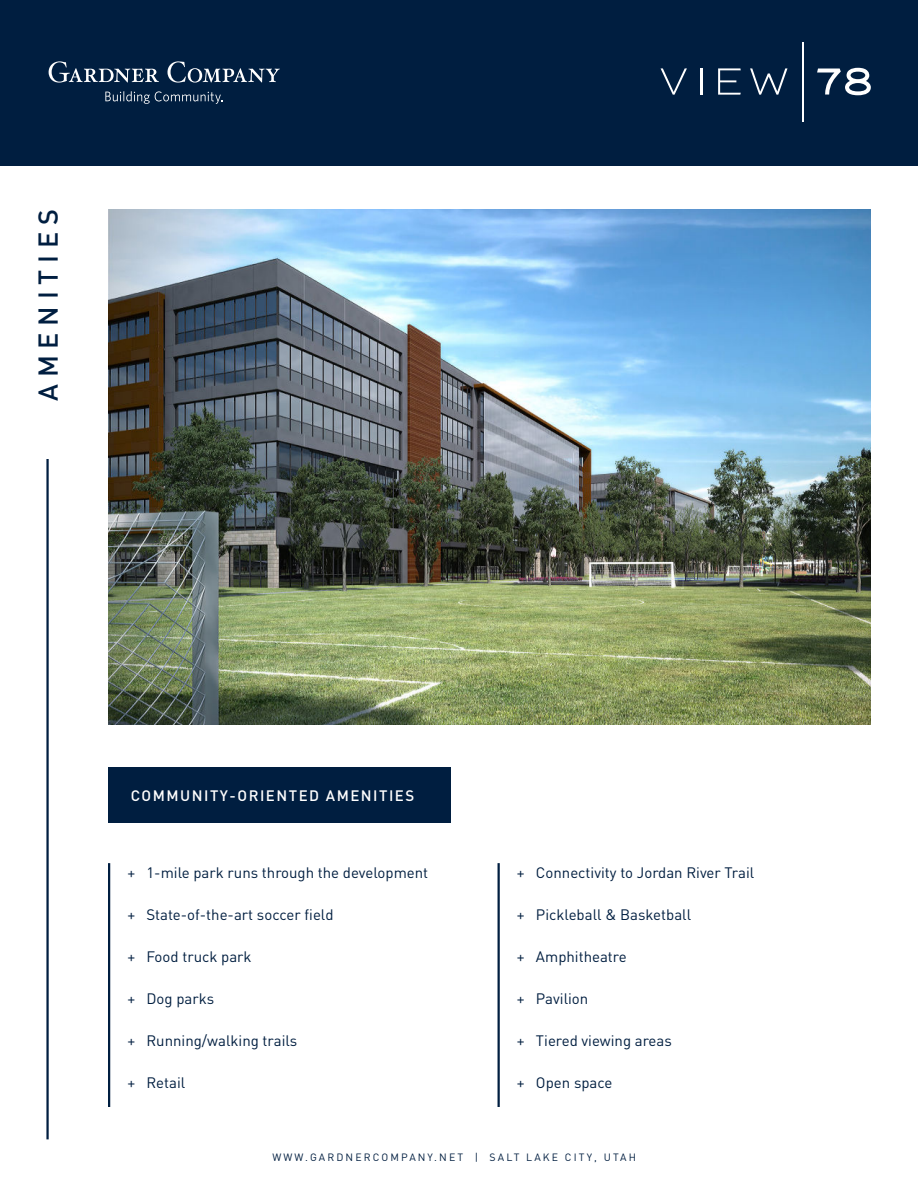
<style>
.page{position:relative;width:918px;height:1188px;background:#fff}
.page>*{position:absolute;margin:0;border:0;box-sizing:border-box;transform-origin:0 0}
.t1{font:500 27px "DIN";letter-spacing:.25em;color:#001e40}
.t2{font:15px "DIN";color:#001e40}
.t3{font:500 15px "DIN";letter-spacing:.1em;color:#fff}
.t4{font:10.5px "DIN";letter-spacing:.2em;color:#001e40}
</style>
<div class="page">
<div style="left:0;top:0;width:918px;height:165px;background:#001e40"></div>
<hr style="left:46px;top:459px;width:3px;height:680px;background:#001e40">
<hr style="left:802px;top:42px;width:2px;height:79px;background:#fff">
<svg style="left:661px;top:68px;width:26px;height:27px"></svg>
<hr style="left:701px;top:68px;width:2px;height:27px;background:#fff">
<svg style="left:718px;top:68px;width:23px;height:27px"></svg>
<svg style="left:750px;top:68px;width:37px;height:27px"></svg>
<svg style="left:817px;top:68px;width:54px;height:27px"></svg>
<svg style="left:49px;top:61px;width:110px;height:22px"></svg>
<svg style="left:168px;top:61px;width:112px;height:22px"></svg>
<svg style="left:105px;top:91px;width:118px;height:13px"></svg>
<div style="left:108px;top:768px;width:342px;height:55px;background:#001e40"></div>
<hr style="left:108px;top:863px;width:2px;height:244px;background:#001e40">
<hr style="left:498px;top:863px;width:2px;height:244px;background:#001e40">
<img style="left:108px;top:209px;width:763px;height:516px">
<h1 class="t1" style="left:33px;top:401px;width:193px;rotate:-90deg">AMENITIES</h1>
<p class="t3" style="left:131px;top:787px;width:285px">COMMUNITY-ORIENTED AMENITIES</p>
<p class="t2" style="left:127px;top:865px;width:302px">+ 1-mile park runs through the development</p>
<p class="t2" style="left:127px;top:907px;width:208px">+ State-of-the-art soccer field</p>
<p class="t2" style="left:127px;top:949px;width:126px">+ Food truck park</p>
<p class="t2" style="left:127px;top:991px;width:88px">+ Dog parks</p>
<p class="t2" style="left:127px;top:1033px;width:171px">+ Running/walking trails</p>
<p class="t2" style="left:127px;top:1075px;width:59px">+ Retail</p>
<p class="t2" style="left:517px;top:865px;width:239px">+ Connectivity to Jordan River Trail</p>
<p class="t2" style="left:517px;top:907px;width:176px">+ Pickleball &amp; Basketball</p>
<p class="t2" style="left:517px;top:949px;width:111px">+ Amphitheatre</p>
<p class="t2" style="left:517px;top:991px;width:73px">+ Pavilion</p>
<p class="t2" style="left:517px;top:1033px;width:156px">+ Tiered viewing areas</p>
<p class="t2" style="left:517px;top:1075px;width:97px">+ Open space</p>
<p class="t4" style="left:273px;top:1153px;width:365px">WWW.GARDNERCOMPANY.NET | SALT LAKE CITY, UTAH</p>
</div>
